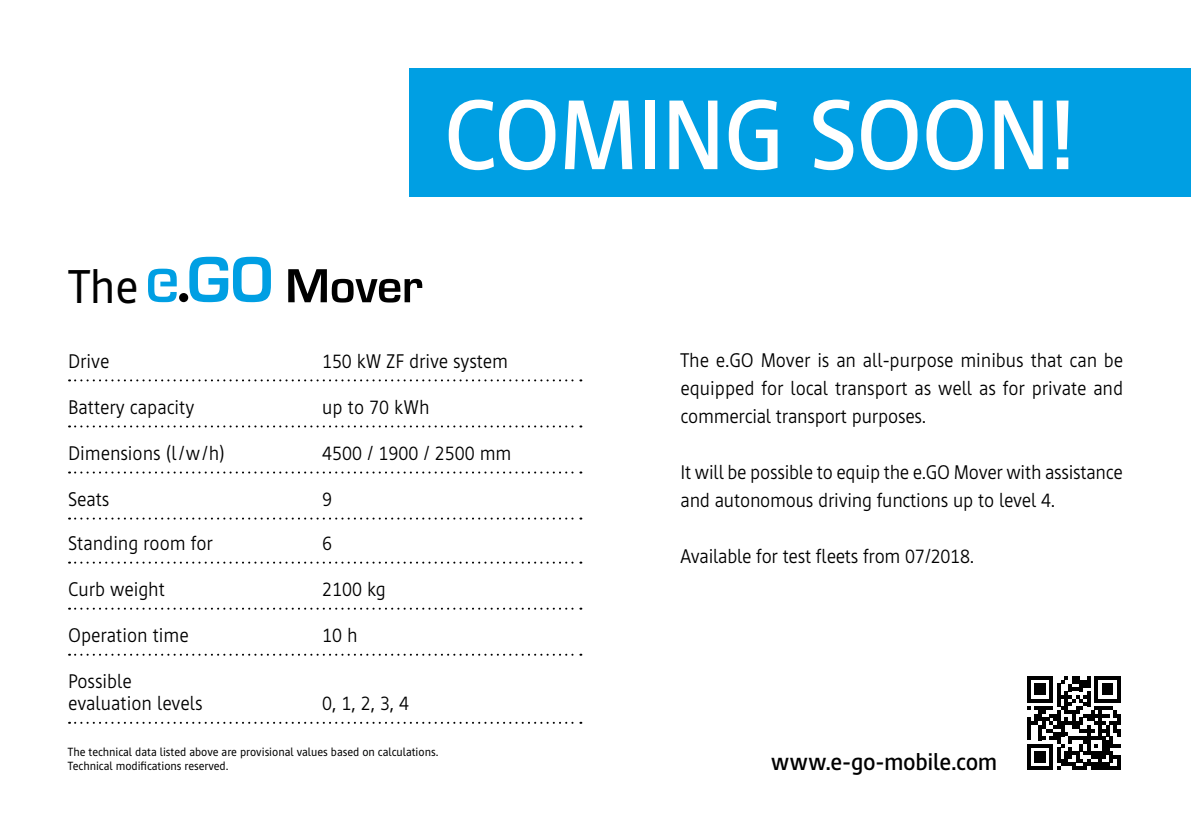
<style>
.page{position:relative;width:1191px;height:840px;background:#fff}
.page>*{position:absolute;margin:0;border:0;box-sizing:border-box;transform-origin:0 0}
.t1{font:500 100px "Cast";letter-spacing:-.015em;color:#fff}
.t2{font:48px "Cast";color:#000}
.t3{font:500 24px "Cast";letter-spacing:-.01em;color:#000}
.t4{font:300 20px/28px "Cast";letter-spacing:-.005em;color:#000}
.t5{font:12px/14px "Cast";color:#000}
</style>
<div class="page">
<div style="left:410px;top:68px;width:781px;height:129px;background:#009fe3"></div>
<svg style="left:69px;top:379px;width:512px;height:2px"></svg>
<svg style="left:69px;top:425px;width:512px;height:2px"></svg>
<svg style="left:69px;top:471px;width:512px;height:2px"></svg>
<svg style="left:69px;top:517px;width:512px;height:2px"></svg>
<svg style="left:69px;top:561px;width:512px;height:2px"></svg>
<svg style="left:69px;top:607px;width:512px;height:2px"></svg>
<svg style="left:69px;top:653px;width:512px;height:2px"></svg>
<svg style="left:69px;top:721px;width:512px;height:2px"></svg>
<svg style="left:148px;top:268px;width:29px;height:34px"></svg>
<svg style="left:189px;top:256px;width:82px;height:46px"></svg>
<div style="left:179px;top:293px;width:9px;height:9px;background:#000;border-radius:50%"></div>
<svg style="left:288px;top:269px;width:134px;height:33px"></svg>
<svg style="left:1027px;top:676px;width:93px;height:93px"></svg>
<h2 class="t2" style="left:68px;top:260px;width:71px">The</h2>
<h1 class="t1" style="left:444px;top:79px;width:634px">COMING SOON!</h1>
<p class="t4" style="left:68px;top:347px;width:43px">Drive</p>
<p class="t4" style="left:322px;top:347px;width:187px">150 kW ZF drive system</p>
<p class="t4" style="left:68px;top:393px;width:128px">Battery capacity</p>
<p class="t4" style="left:322px;top:393px;width:109px">up to 70 kWh</p>
<p class="t4" style="left:68px;top:439px;width:158px">Dimensions (l /w /h)</p>
<p class="t4" style="left:322px;top:439px;width:191px">4500 / 1900 / 2500 mm</p>
<p class="t4" style="left:68px;top:485px;width:43px">Seats</p>
<p class="t4" style="left:322px;top:485px;width:11px">9</p>
<p class="t4" style="left:68px;top:529px;width:146px">Standing room for</p>
<p class="t4" style="left:322px;top:529px;width:11px">6</p>
<p class="t4" style="left:68px;top:575px;width:98px">Curb weight</p>
<p class="t4" style="left:322px;top:575px;width:65px">2100 kg</p>
<p class="t4" style="left:68px;top:621px;width:122px">Operation time</p>
<p class="t4" style="left:322px;top:621px;width:37px">10 h</p>
<p class="t4" style="left:68px;top:670px;width:136px;line-height:22px">Possible evaluation levels</p>
<p class="t4" style="left:322px;top:689px;width:89px">0, 1, 2, 3, 4</p>
<p class="t5" style="left:68px;top:744px;width:372px">The technical data listed above are provisional values based on calculations.<br>Technical modifications reserved.</p>
<p class="t4" style="left:680px;top:345px;width:444px;text-align:justify">The e.GO Mover is an all-purpose minibus that can be equipped for local transport as well as for private and commercial transport purposes.</p>
<p class="t4" style="left:680px;top:457px;width:444px">It will be possible to equip the e.GO Mover with assistance and autonomous driving functions up to level 4.</p>
<p class="t4" style="left:680px;top:541px;width:295px">Available for test fleets from 07/2018.</p>
<p class="t3" style="left:771px;top:748px;width:227px">www.e-go-mobile.com</p>
</div>
